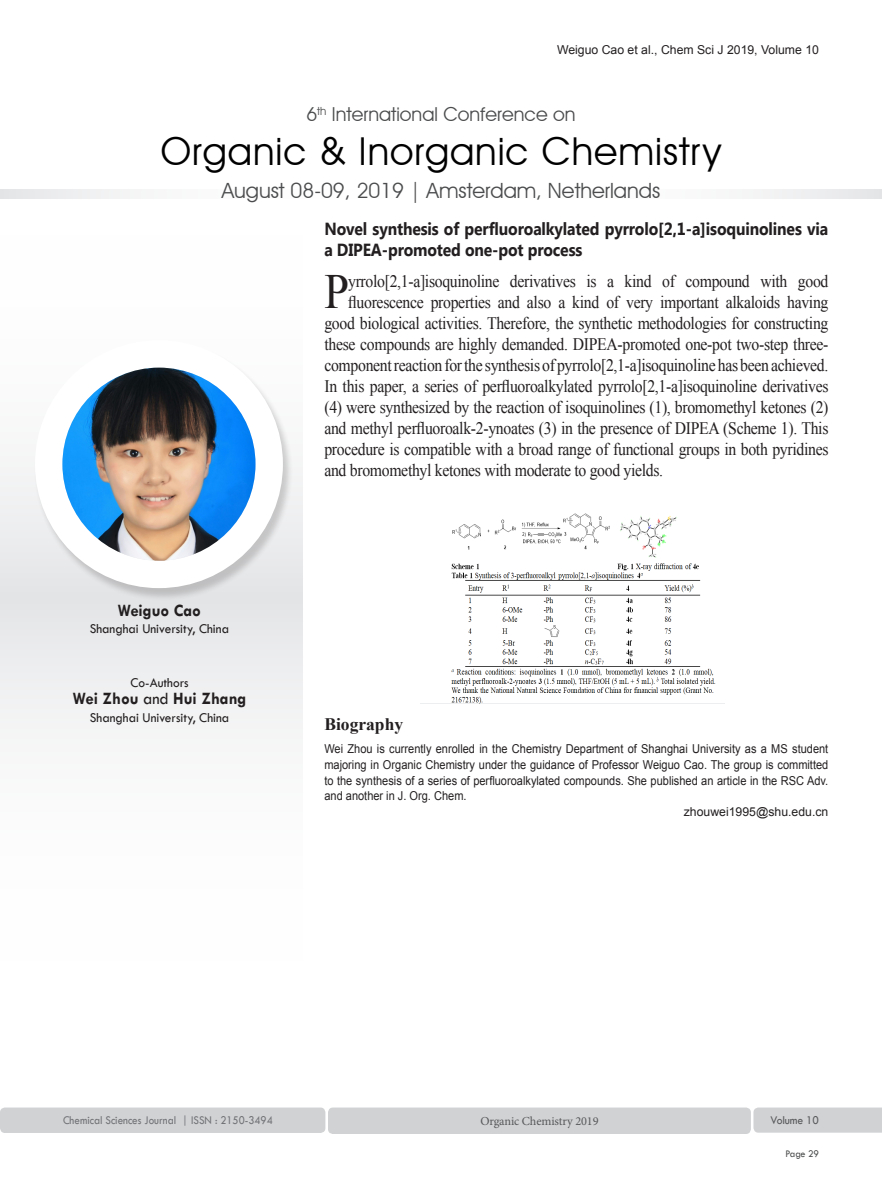
<style>
.page{position:relative;width:882px;height:1197px;background:#fff}
.page>*{position:absolute;margin:0;border:0;box-sizing:border-box;transform-origin:0 0}
.Bio_Heading{font:49.18px "Times New Roman";color:#231f20;scale:.9 1}
.t1{font:38.5px "Avant Garde IT Cby BT";letter-spacing:.025em;color:#000}
.t2{font:21px "Avant Garde IT Cby BT";color:#4b4c4d}
.t3{font:19.25px "Avant Garde IT Cby BT";color:#4b4c4d}
.Bio_Heading-2{font:17.5px "Times New Roman";letter-spacing:-.02em;color:#231f20;scale:.9 1}
.t4{font:700 17.5px/21px "Microsoft Tai Le";letter-spacing:-.01em;color:#231f20;scale:.9 1}
.Name{font:700 17.5px "Tw Cen";color:#231f20;scale:.95 1}
.Bio_Heading-3{font:700 17.5px "Times New Roman";color:#231f20}
.Name-2{font:14px "Tw Cen";color:#231f20;scale:.95 1}
.Biography{font:12.25px/15.8px "Arial";color:#231f20;text-align:justify;scale:.9 1}
.Biography-2{font:12.25px "Arial";color:#231f20}
.t5{font:12.25px "Tw Cen";color:#717275;scale:.9 1}
.t6{font:12.25px "Minion Pro";letter-spacing:-.01em;color:#57585a}
.t7{font:12.25px "Tw Cen";letter-spacing:-.01em;color:#57585a;scale:.95 1}
.t8{font:10.5px "Tw Cen";letter-spacing:-.02em;color:#4b4c4d;scale:.95 1}
.s1{font-weight:400}
</style>
<div class="page">
<div style="left:0;top:1108px;width:325px;height:25px;background:#d1d2d4;border-radius:5px"></div>
<div style="left:328px;top:1108px;width:423px;height:26px;background:#d1d2d4;border-radius:5px"></div>
<svg style="left:0;top:189px;width:882px;height:9px"></svg>
<div style="left:0;top:597px;width:302px;height:393px;background:linear-gradient(to bottom,#e9eaeb,#fff)"></div>
<div style="left:0;top:205px;width:302px;height:392px;background:linear-gradient(to bottom,#fff,#e9eaeb)"></div>
<div style="left:753px;top:1108px;width:129px;height:25px;background:#d1d2d4"></div>
<div style="left:34px;top:341px;width:260px;height:260px;background:#231f20;opacity:.2"></div>
<div style="left:35px;top:340px;width:248px;height:248px;background:#fff;border-radius:50%"></div>
<img style="left:62px;top:368px;width:194px;height:193px;border-radius:97px">
<img style="left:421px;top:513px;width:303px;height:191px">
<p class="Biography-2" style="left:557px;top:42px;width:263px">Weiguo Cao et al., Chem Sci J 2019, Volume 10</p>
<p class="t3" style="left:306px;top:103px;width:271px">6<sup>th</sup> International Conference on</p>
<h2 class="t1" style="left:161px;top:128px;width:562px">Organic &amp; Inorganic Chemistry</h2>
<p class="t2" style="left:222px;top:178px;width:440px">August 08-09, 2019 | Amsterdam, Netherlands</p>
<p class="t4" style="left:324px;top:219px;width:561px">Novel synthesis of perfluoroalkylated pyrrolo[2,1-a]isoquinolines via a DIPEA-promoted one-pot process</p>
<p class="Bio_Heading" style="left:324px;top:258px;width:29px">P</p>
<p class="Bio_Heading-2" style="left:348px;top:269px;width:535px">yrrolo[2,1-a]isoquinoline derivatives is a kind of compound with good</p>
<p class="Bio_Heading-2" style="left:348px;top:290px;width:535px">fluorescence properties and also a kind of very important alkaloids having</p>
<p class="Bio_Heading-2" style="left:324px;top:311px;width:562px">good biological activities. Therefore, the synthetic methodologies for constructing</p>
<p class="Bio_Heading-2" style="left:324px;top:332px;width:561px">these compounds are highly demanded. DIPEA-promoted one-pot two-step three-</p>
<p class="Bio_Heading-2" style="left:324px;top:353px;width:562px">component reaction for the synthesis of pyrrolo[2,1-a]isoquinoline has been achieved.</p>
<p class="Bio_Heading-2" style="left:324px;top:374px;width:562px">In this paper, a series of perfluoroalkylated pyrrolo[2,1-a]isoquinoline derivatives</p>
<p class="Bio_Heading-2" style="left:324px;top:395px;width:562px">(4) were synthesized by the reaction of isoquinolines (1), bromomethyl ketones (2)</p>
<p class="Bio_Heading-2" style="left:324px;top:416px;width:562px">and methyl perfluoroalk-2-ynoates (3) in the presence of DIPEA (Scheme 1). This</p>
<p class="Bio_Heading-2" style="left:324px;top:437px;width:562px">procedure is compatible with a broad range of functional groups in both pyridines</p>
<p class="Bio_Heading-2" style="left:324px;top:458px;width:378px">and bromomethyl ketones with moderate to good yields.</p>
<p class="Name" style="left:118px;top:600px;width:89px">Weiguo Cao</p>
<p class="Name-2" style="left:90px;top:620px;width:148px">Shanghai University, China</p>
<p class="Name-2" style="left:131px;top:674px;width:62px">Co-Authors</p>
<p class="Name" style="left:73px;top:688px;width:184px">Wei Zhou <span class="s1">and</span> Hui Zhang</p>
<p class="Name-2" style="left:90px;top:709px;width:148px">Shanghai University, China</p>
<p class="Bio_Heading-3" style="left:324px;top:712px;width:80px">Biography</p>
<p class="Biography" style="left:324px;top:741px;width:561px">Wei Zhou is currently enrolled in the Chemistry Department of Shanghai University as a MS student majoring in Organic Chemistry under the guidance of Professor Weiguo Cao. The group is committed to the synthesis of a series of perfluoroalkylated compounds. She published an article in the RSC Adv. and another in J. Org. Chem.</p>
<p class="Biography-2" style="left:684px;top:804px;width:146px">zhouwei1995@shu.edu.cn</p>
<p class="t5" style="left:63px;top:1113px;width:235px">Chemical Sciences Journal | ISSN : 2150-3494</p>
<p class="t6" style="left:480px;top:1113px;width:120px">Organic Chemistry 2019</p>
<p class="t7" style="left:771px;top:1113px;width:53px">Volume 10</p>
<p class="t8" style="left:786px;top:1147px;width:37px">Page 29</p>
</div>
